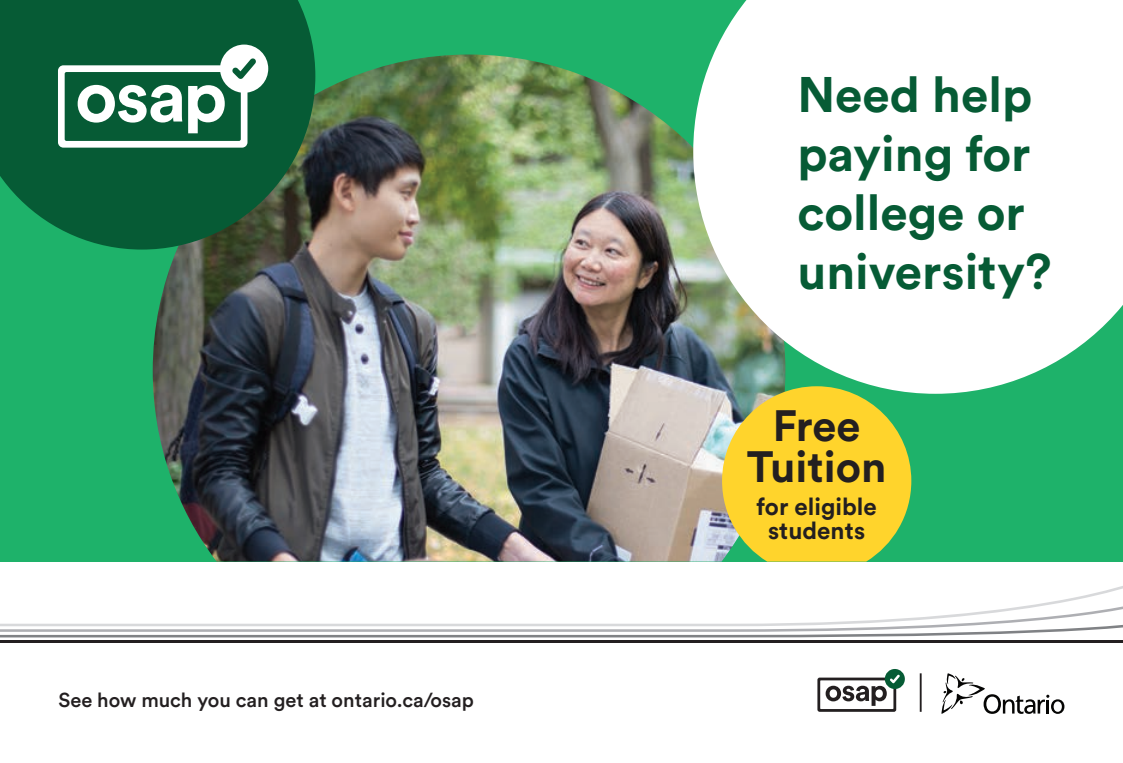
<style>
.page{position:relative;width:1123px;height:763px;background:#fff}
.page>*{position:absolute;margin:0;border:0;box-sizing:border-box;transform-origin:0 0}
.t1{font:700 49.5px/59.2px "Circular Std";color:#065b35}
.t2{font:700 43.5px/41.5px "Circular Std";color:#231f20;text-align:center}
.t3{font:700 24px/24px "Circular Std";color:#231f20;text-align:center}
.t4{font:500 20px "Circular Std";color:#231f20}
</style>
<div class="page">
<div style="left:0;top:0;width:1123px;height:561px;background:#1eb26a"></div>
<hr style="left:0;top:640px;width:1123px;height:3px;background:#231f20">
<svg style="left:882px;top:586px;width:241px;height:34px"></svg>
<svg style="left:0;top:620px;width:1123px;height:17px"></svg>
<svg style="left:941px;top:673px;width:123px;height:40px"></svg>
<hr style="left:919px;top:673px;width:2px;height:38px;background:#231f20">
<div style="left:884px;top:669px;width:20px;height:20px;background:#065b35;border-radius:50%"></div>
<svg style="left:817px;top:674px;width:82px;height:37px"></svg>
<img style="left:153px;top:54px;width:569px;height:507px">
<svg style="left:0;top:0;width:315px;height:249px;background:#0e5e38"></svg>
<svg style="left:58px;top:45px;width:210px;height:103px;background:#649981"></svg>
<svg style="left:693px;top:0;width:430px;height:394px;background:#ebf4ef"></svg>
<svg style="left:722px;top:386px;width:189px;height:175px;background:#dfcd3c"></svg>
<p class="t4" style="left:59px;top:687px;width:417px">See how much you can get at ontario.ca/osap</p>
<p class="t1" style="left:797px;top:63px;width:256px">Need help paying for college or university?</p>
<p class="t2" style="left:747px;top:404px;width:141px">Free<br>Tuition</p>
<p class="t3" style="left:756px;top:494px;width:122px">for eligible students</p>
</div>
